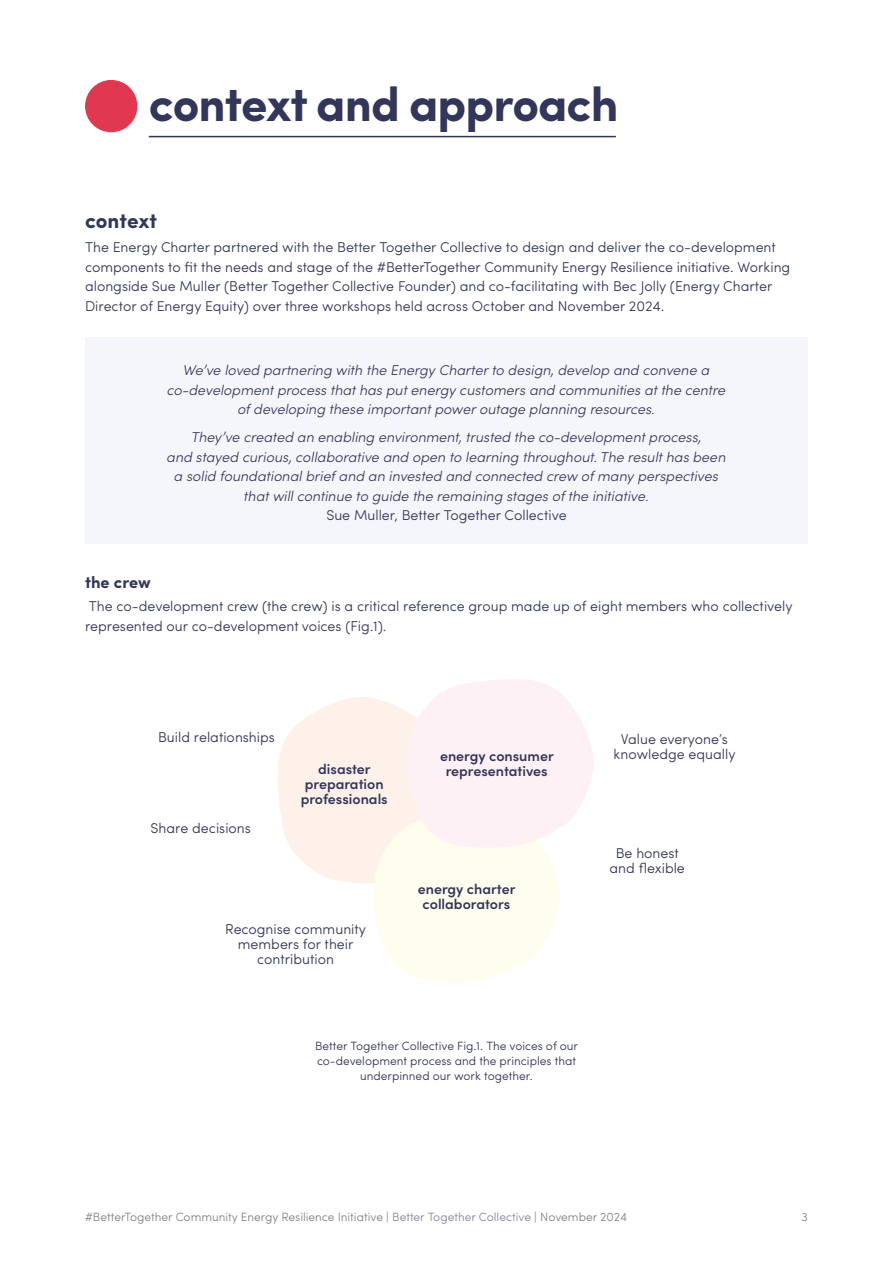
<style>
.page{position:relative;width:893px;height:1263px;background:#fff}
.page>*{position:absolute;margin:0;border:0;box-sizing:border-box;transform-origin:0 0}
.t1{font:700 48px "Sofia Pro";letter-spacing:-.02em;color:#32365a}
.t2{font:700 21px "Sofia Pro";letter-spacing:-.005em;color:#32365a}
.t3{font:700 16.5px "Sofia Pro";color:#32365a}
.t4{font:300 14.25px/19.5px "Sofia Pro";color:#32365a}
.t5{font:italic 300 14.25px/19.5px "Sofia Pro";color:#32365a;text-align:center}
.t6{font:600 14.25px/15px "Sofia Pro";color:#32365a;text-align:center}
.t7{font:300 12px/15px "Sofia Pro";color:#32365a;text-align:center}
.t8{font:300 12px "Sofia Pro";color:#808285}
.s1{color:#84869c}
</style>
<div class="page">
<div style="left:85px;top:337px;width:723px;height:207px;background:#f5f6fb"></div>
<div style="left:85px;top:80px;width:52px;height:52px;background:#e03851;border-radius:50%"></div>
<hr style="left:149px;top:136px;width:467px;height:1px;background:#32365a">
<svg style="left:278px;top:679px;width:315px;height:302px"></svg>
<h1 class="t1" style="left:149px;top:68px;width:471px">context and approach</h1>
<h2 class="t2" style="left:85px;top:205px;width:74px">context</h2>
<p class="t4" style="left:85px;top:236px;width:707px">The Energy Charter partnered with the Better Together Collective to design and deliver the co-development components to fit the needs and stage of the #BetterTogether Community Energy Resilience initiative. Working alongside Sue Muller (Better Together Collective Founder) and co-facilitating with Bec Jolly (Energy Charter Director of Energy Equity) over three workshops held across October and November 2024.</p>
<p class="t5" style="left:167px;top:360px;width:560px">We’ve loved partnering with the Energy Charter to design, develop and convene a co-development process that has put energy customers and communities at the centre of developing these important power outage planning resources.</p>
<p class="t5" style="left:167px;top:427px;width:561px">They’ve created an enabling environment, trusted the co-development process,<br>and stayed curious, collaborative and open to learning throughout. The result has been a solid foundational brief and an invested and connected crew of many perspectives that will continue to guide the remaining stages of the initiative.</p>
<p class="t4" style="left:326px;top:504px;width:242px">Sue Muller, Better Together Collective</p>
<p class="t3" style="left:85px;top:569px;width:67px">the crew</p>
<p class="t4" style="left:85px;top:596px;width:709px">The co-development crew (the crew) is a critical reference group made up of eight members who collectively represented our co-development voices (Fig.1).</p>
<p class="t4" style="left:158px;top:726px;width:118px">Build relationships</p>
<p class="t4" style="left:151px;top:817px;width:102px">Share decisions</p>
<p class="t6" style="left:301px;top:760px;width:89px">disaster preparation professionals</p>
<p class="t4" style="left:225px;top:921px;width:142px;line-height:15px;text-align:center">Recognise community members for their contribution</p>
<p class="t4" style="left:621px;top:728px;width:108px">Value everyone’s</p>
<p class="t6" style="left:440px;top:747px;width:115px">energy consumer</p>
<p class="t4" style="left:614px;top:743px;width:124px">knowledge equally</p>
<p class="t6" style="left:446px;top:762px;width:104px">representatives</p>
<p class="t6" style="left:418px;top:880px;width:99px">energy charter collaborators</p>
<p class="t4" style="left:609px;top:845px;width:77px;line-height:15px;text-align:center">Be honest and flexible</p>
<p class="t7" style="left:315px;top:1037px;width:265px">Better Together Collective Fig.1. The voices of our co-development process and the principles that underpinned our work together.</p>
<p class="t8" style="left:85px;top:1208px;width:544px">#BetterTogether Community Energy Resilience Initiative | <span class="s1">Better Together Collective</span> | November 2024</p>
<p class="t8" style="left:801px;top:1208px;width:8px">3</p>
</div>
